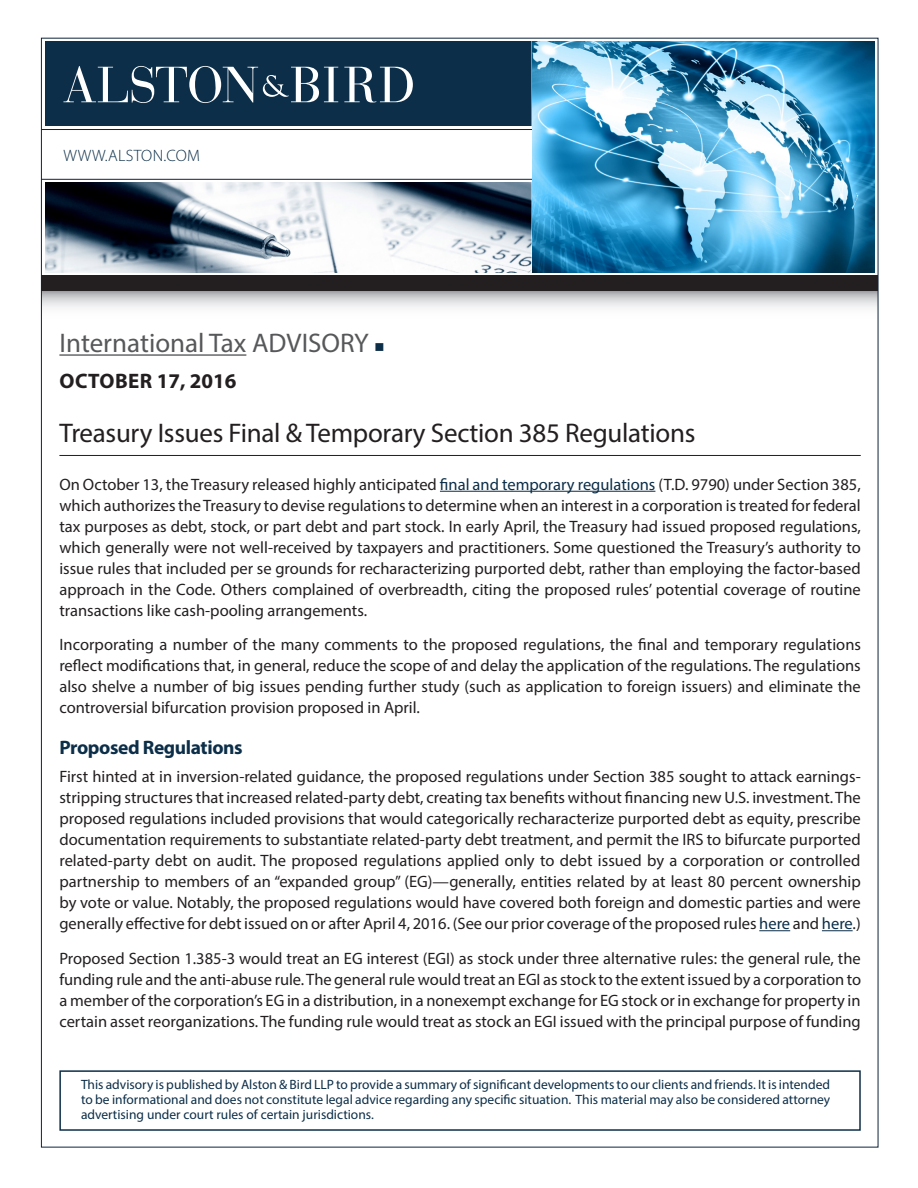
<style>
.page{position:relative;width:918px;height:1188px;background:#fff}
.page>*{position:absolute;margin:0;border:0;box-sizing:border-box;transform-origin:0 0}
.Advisory_Title{font:27px "Myriad Pro";letter-spacing:-.01em;color:#231f20}
.Practice_Area{font:27px "Myriad Pro";color:#57585a}
.Date{font:700 21px "Myriad Pro";letter-spacing:.01em;color:#231f20}
.Head{font:700 19.5px "Myriad Pro";letter-spacing:-.02em;color:#0c2e48}
.Body_Text{font:16.5px/21px "Myriad Pro";color:#231f20;text-align:justify}
.Paragraph_Style_1{font:300 16.5px "Myriad Pro";letter-spacing:.02em;color:#0c2e48}
.Body_Text-2{font:13.5px/15px "Myriad Pro";color:#0c2e48;text-align:justify}
.s1{color:#0c2e48}
</style>
<div class="page">
<img style="left:45px;top:183px;width:487px;height:90px">
<svg style="left:43px;top:291px;width:833px;height:17px"></svg>
<div style="left:45px;top:41px;width:488px;height:85px;background:#0c2e48"></div>
<hr style="left:532px;top:40px;width:3px;height:233px;background:#fff">
<hr style="left:41px;top:129px;width:491px;height:1px;background:#0e243b">
<hr style="left:41px;top:179px;width:492px;height:1px;background:#0e243b">
<div style="left:41px;top:275px;width:837px;height:16px;background:#231f20"></div>
<img style="left:533px;top:41px;width:342px;height:232px">
<svg style="left:344px;top:67px;width:69px;height:36px"></svg>
<svg style="left:63px;top:66px;width:275px;height:37px"></svg>
<div style="left:59px;top:1070px;width:802px;height:61px;border:2px solid #0c2e48"></div>
<hr style="left:59px;top:354px;width:187px;height:2px;background:#57585a">
<hr style="left:59px;top:455px;width:802px;height:1px;background:#231f20">
<hr style="left:440px;top:491px;width:215px;height:1px;background:#0c2e48">
<hr style="left:759px;top:930px;width:31px;height:1px;background:#0c2e48">
<hr style="left:822px;top:930px;width:31px;height:1px;background:#0c2e48">
<p class="Paragraph_Style_1" style="left:64px;top:146px;width:138px">WWW.ALSTON.COM</p>
<p class="Practice_Area" style="left:59px;top:327px;width:327px">International Tax ADVISORY <span class="s1">■</span></p>
<p class="Date" style="left:60px;top:368px;width:178px">OCTOBER 17, 2016</p>
<p class="Advisory_Title" style="left:59px;top:416px;width:638px">Treasury Issues Final &amp; Temporary Section 385 Regulations</p>
<p class="Body_Text" style="left:59px;top:473px;width:803px">On October 13, the Treasury released highly anticipated <span class="s1">final and temporary regulations</span> (T.D. 9790) under Section 385, which authorizes the Treasury to devise regulations to determine when an interest in a corporation is treated for federal tax purposes as debt, stock, or part debt and part stock. In early April, the Treasury had issued proposed regulations, which generally were not well-received by taxpayers and practitioners. Some questioned the Treasury’s authority to issue rules that included per se grounds for recharacterizing purported debt, rather than employing the factor-based approach in the Code. Others complained of overbreadth, citing the proposed rules’ potential coverage of routine transactions like cash-pooling arrangements.</p>
<p class="Body_Text" style="left:59px;top:634px;width:803px">Incorporating a number of the many comments to the proposed regulations, the final and temporary regulations reflect modifications that, in general, reduce the scope of and delay the application of the regulations. The regulations also shelve a number of big issues pending further study (such as application to foreign issuers) and eliminate the controversial bifurcation provision proposed in April.</p>
<p class="Head" style="left:59px;top:735px;width:185px">Proposed Regulations</p>
<p class="Body_Text" style="left:59px;top:766px;width:803px">First hinted at in inversion-related guidance, the proposed regulations under Section 385 sought to attack earnings&shy;stripping structures that increased related-party debt, creating tax benefits without financing new U.S. investment. The proposed regulations included provisions that would categorically recharacterize purported debt as equity, prescribe documentation requirements to substantiate related-party debt treatment, and permit the IRS to bifurcate purported related-party debt on audit. The proposed regulations applied only to debt issued by a corporation or controlled partnership to members of an “expanded group” (EG)—generally, entities related by at least 80 percent ownership by vote or value. Notably, the proposed regulations would have covered both foreign and domestic parties and were generally effective for debt issued on or after April 4, 2016. (See our prior coverage of the proposed rules <span class="s1">here</span> and <span class="s1">here</span>.)</p>
<p class="Body_Text" style="left:59px;top:947px;width:803px">Proposed Section 1.385-3 would treat an EG interest (EGI) as stock under three alternative rules: the general rule, the funding rule and the anti-abuse rule. The general rule would treat an EGI as stock to the extent issued by a corporation to a member of the corporation’s EG in a distribution, in a nonexempt exchange for EG stock or in exchange for property in certain asset reorganizations. The funding rule would treat as stock an EGI issued with the principal purpose of funding</p>
<p class="Body_Text-2" style="left:81px;top:1076px;width:751px">This advisory is published by Alston &amp; Bird LLP to provide a summary of significant developments to our clients and friends. It is intended to be informational and does not constitute legal advice regarding any specific situation. This material may also be considered attorney advertising under court rules of certain jurisdictions.</p>
</div>
